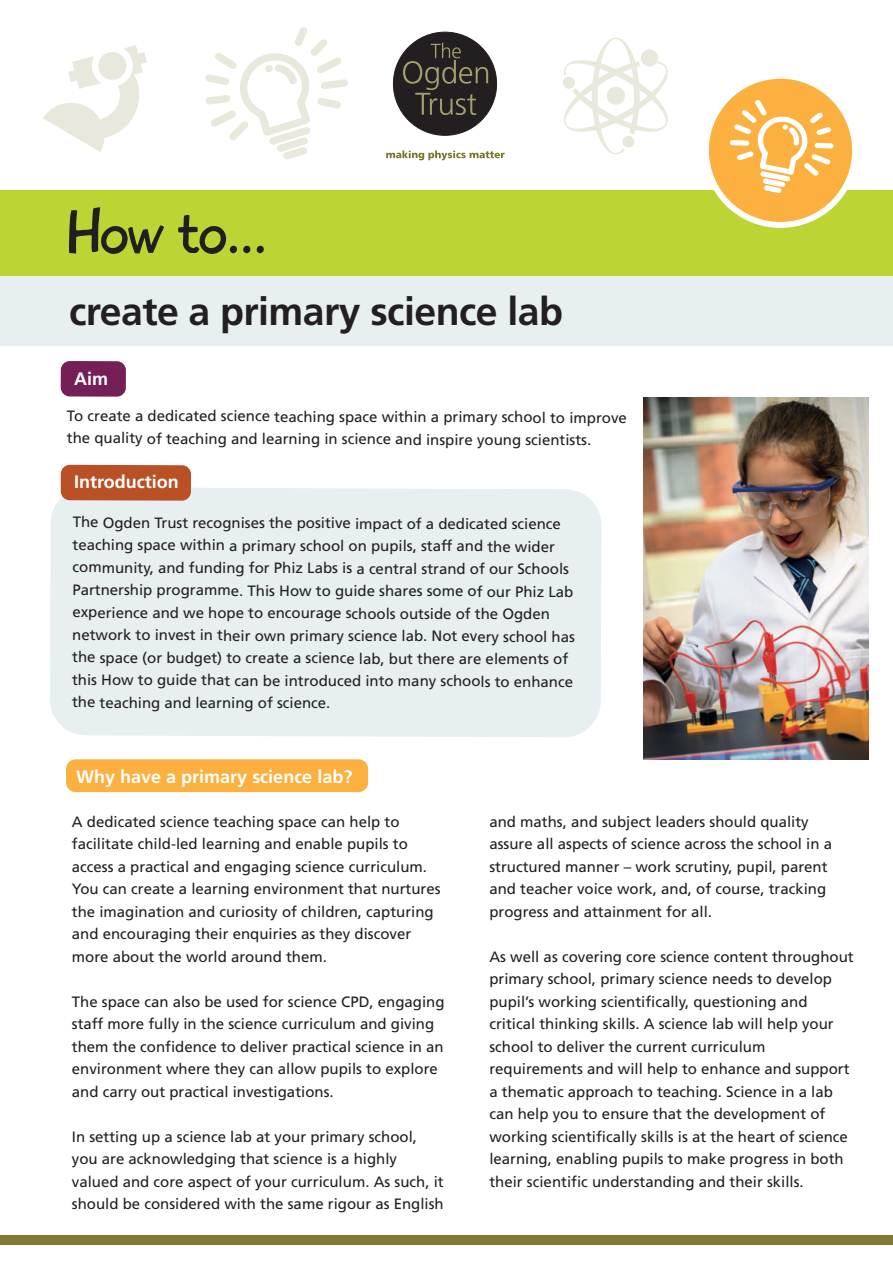
<style>
.page{position:relative;width:893px;height:1263px;background:#fff}
.page>*{position:absolute;margin:0;border:0;box-sizing:border-box;transform-origin:0 0}
.t1{font:63px "Playtime With Hot Toddies";color:#231f20}
.t2{font:700 39.15px "Frutiger";letter-spacing:-.015em;color:#231f20}
.t3{font:700 18px "Frutiger";color:#fff}
.t4{font:15px/22.5px "Frutiger";color:#231f20}
</style>
<div class="page">
<div style="left:66px;top:759px;width:302px;height:33px;background:#fbb040;border-radius:10px"></div>
<div style="left:0;top:261px;width:893px;height:85px;background:#e7eff0"></div>
<div style="left:0;top:190px;width:893px;height:85px;background:#bcd535"></div>
<svg style="left:43px;top:45px;width:104px;height:107px"></svg>
<div style="left:393px;top:32px;width:104px;height:103px;background:#231f20;border-radius:50%"></div>
<svg style="left:403px;top:43px;width:85px;height:72px"></svg>
<svg style="left:386px;top:151px;width:119px;height:9px"></svg>
<svg style="left:563px;top:38px;width:105px;height:116px"></svg>
<div style="left:563px;top:77px;width:12px;height:12px;background:#e9e8dc;border-radius:50%"></div>
<div style="left:622px;top:136px;width:12px;height:12px;background:#e9e8dc;border-radius:50%"></div>
<div style="left:607px;top:87px;width:18px;height:18px;background:#e9e8dc;border-radius:50%"></div>
<svg style="left:205px;top:27px;width:143px;height:132px"></svg>
<svg style="left:708px;top:78px;width:145px;height:150px"></svg>
<div style="left:50px;top:487px;width:551px;height:250px;background:#e7eff0"></div>
<div style="left:0;top:1235px;width:893px;height:10px;background:#817a30"></div>
<div style="left:61px;top:465px;width:130px;height:36px;background:#ba5025"></div>
<div style="left:61px;top:361px;width:65px;height:36px;background:#761f57;border-radius:9px"></div>
<img style="left:644px;top:397px;width:225px;height:362px">
<h1 class="t1" style="left:64px;top:196px;width:206px">How to...</h1>
<h2 class="t2" style="left:69px;top:289px;width:496px">create a primary science lab</h2>
<p class="t3" style="left:74px;top:368px;width:36px">Aim</p>
<p class="t4" style="left:67px;top:405px;width:561px">To create a dedicated science teaching space within a primary school to improve the quality of teaching and learning in science and inspire young scientists.</p>
<p class="t3" style="left:74px;top:471px;width:106px">Introduction</p>
<p class="t4" style="left:72px;top:512px;width:504px">The Ogden Trust recognises the positive impact of a dedicated science teaching space within a primary school on pupils, staff and the wider community, and funding for Phiz Labs is a central strand of our Schools Partnership programme. This How to guide shares some of our Phiz Lab experience and we hope to encourage schools outside of the Ogden network to invest in their own primary science lab. Not every school has the space (or budget) to create a science lab, but there are elements of this How to guide that can be introduced into many schools to enhance the teaching and learning of science.</p>
<p class="t3" style="left:76px;top:766px;width:278px">Why have a primary science lab?</p>
<p class="t4" style="left:72px;top:810px;width:370px">A dedicated science teaching space can help to facilitate child-led learning and enable pupils to access a practical and engaging science curriculum.<br>You can create a learning environment that nurtures the imagination and curiosity of children, capturing and encouraging their enquiries as they discover more about the world around them.</p>
<p class="t4" style="left:72px;top:990px;width:374px">The space can also be used for science CPD, engaging staff more fully in the science curriculum and giving them the confidence to deliver practical science in an environment where they can allow pupils to explore and carry out practical investigations.</p>
<p class="t4" style="left:72px;top:1125px;width:373px">In setting up a science lab at your primary school, you are acknowledging that science is a highly valued and core aspect of your curriculum. As such, it should be considered with the same rigour as English</p>
<p class="t4" style="left:489px;top:810px;width:344px">and maths, and subject leaders should quality assure all aspects of science across the school in a structured manner – work scrutiny, pupil, parent and teacher voice work, and, of course, tracking progress and attainment for all.</p>
<p class="t4" style="left:489px;top:945px;width:366px">As well as covering core science content throughout primary school, primary science needs to develop pupil’s working scientifically, questioning and critical thinking skills. A science lab will help your school to deliver the current curriculum requirements and will help to enhance and support a thematic approach to teaching. Science in a lab can help you to ensure that the development of working scientifically skills is at the heart of science learning, enabling pupils to make progress in both their scientific understanding and their skills.</p>
</div>
